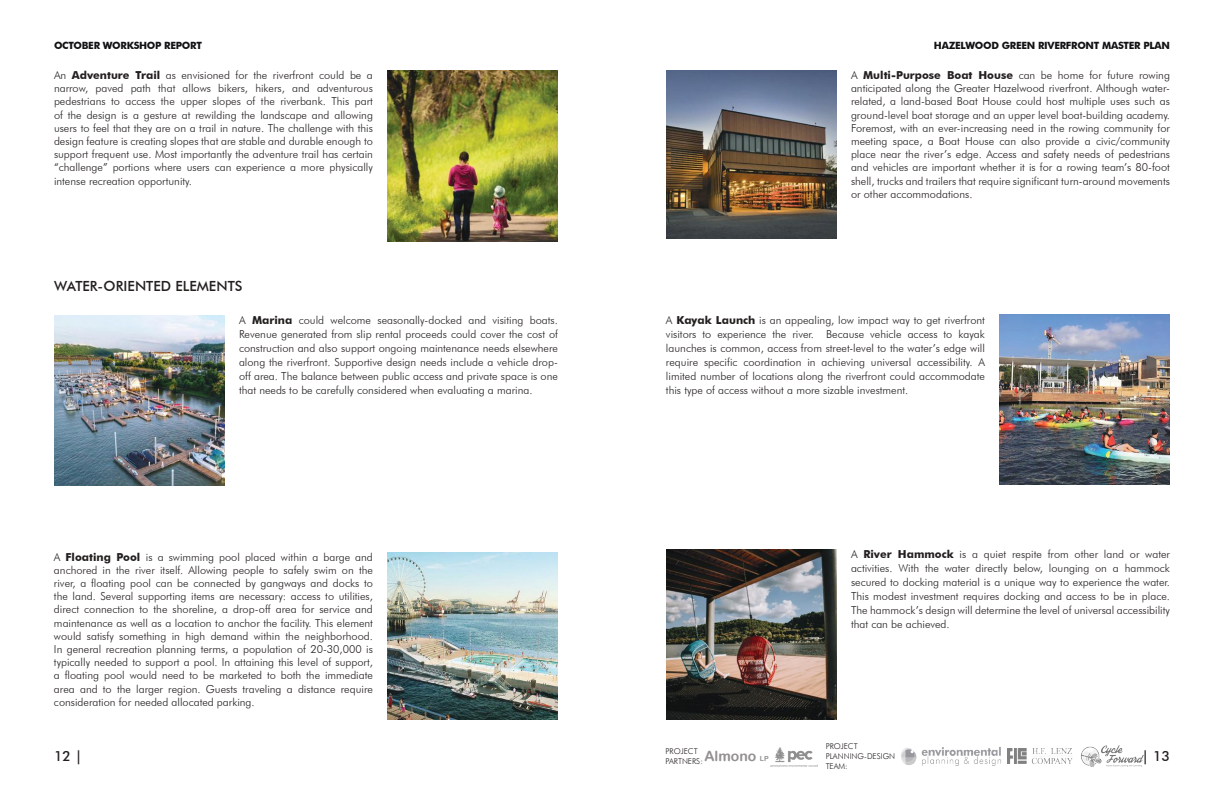
<style>
.page{position:relative;width:1224px;height:792px;background:#fff}
.page>*{position:absolute;margin:0;border:0;box-sizing:border-box;transform-origin:0 0}
.t1{font:500 14px "Futura BT";color:#241f1f}
.t2{font:300 11px/13.2px "Futura BT";color:#241f1f;text-align:justify}
.t3{font:700 10px "Futura BT";letter-spacing:-.025em;color:#111213}
.t4{font:300 8px/10px "Futura BT";color:#241f1f}
.s1{font-weight:700}
</style>
<div class="page">
<img style="left:770px;top:747px;width:47px;height:20px">
<img style="left:901px;top:747px;width:101px;height:19px">
<img style="left:1081px;top:745px;width:63px;height:22px">
<img style="left:1008px;top:749px;width:64px;height:15px">
<img style="left:666px;top:71px;width:171px;height:167px">
<img style="left:999px;top:314px;width:171px;height:171px">
<img style="left:666px;top:549px;width:171px;height:171px">
<img style="left:387px;top:71px;width:171px;height:170px">
<img style="left:387px;top:552px;width:171px;height:168px">
<img style="left:54px;top:315px;width:171px;height:171px">
<p class="t3" style="left:54px;top:39px;width:149px">OCTOBER WORKSHOP REPORT</p>
<p class="t3" style="left:934px;top:39px;width:238px">HAZELWOOD GREEN RIVERFRONT MASTER PLAN</p>
<p class="t2" style="left:54px;top:68px;width:320px">An <span class="s1">Adventure Trail</span> as envisioned for the riverfront could be a narrow, paved path that allows bikers, hikers, and adventurous pedestrians to access the upper slopes of the riverbank. This part of the design is a gesture at rewilding the landscape and allowing users to feel that they are on a trail in nature. The challenge with this design feature is creating slopes that are stable and durable enough to support frequent use. Most importantly the adventure trail has certain “challenge” portions where users can experience a more physically intense recreation opportunity.</p>
<p class="t1" style="left:54px;top:277px;width:190px">WATER-ORIENTED ELEMENTS</p>
<p class="t2" style="left:239px;top:313px;width:320px;line-height:14px">A <span class="s1">Marina</span> could welcome seasonally-docked and visiting boats.<br>Revenue generated from slip rental proceeds could cover the cost of construction and also support ongoing maintenance needs elsewhere along the riverfront. Supportive design needs include a vehicle drop&shy;off area. The balance between public access and private space is one that needs to be carefully considered when evaluating a marina.</p>
<p class="t2" style="left:54px;top:550px;width:320px">A <span class="s1">Floating Pool</span> is a swimming pool placed within a barge and anchored in the river itself. Allowing people to safely swim on the river, a floating pool can be connected by gangways and docks to the land. Several supporting items are necessary: access to utilities, direct connection to the shoreline, a drop-off area for service and maintenance as well as a location to anchor the facility. This element would satisfy something in high demand within the neighborhood.<br>In general recreation planning terms, a population of 20-30,000 is typically needed to support a pool. In attaining this level of support, a floating pool would need to be marketed to both the immediate area and to the larger region. Guests traveling a distance require consideration for needed allocated parking.</p>
<p class="t2" style="left:851px;top:68px;width:320px">A <span class="s1">Multi-Purpose Boat House</span> can be home for future rowing anticipated along the Greater Hazelwood riverfront. Although water&shy;related, a land-based Boat House could host multiple uses such as ground-level boat storage and an upper level boat-building academy.<br>Foremost, with an ever-increasing need in the rowing community for meeting space, a Boat House can also provide a civic/community place near the river’s edge. Access and safety needs of pedestrians and vehicles are important whether it is for a rowing team’s 80-foot shell, trucks and trailers that require significant turn-around movements or other accommodations.</p>
<p class="t2" style="left:666px;top:313px;width:320px;line-height:14px">A <span class="s1">Kayak Launch</span> is an appealing, low impact way to get riverfront visitors to experience the river. Because vehicle access to kayak launches is common, access from street-level to the water’s edge will require specific coordination in achieving universal accessibility. A limited number of locations along the riverfront could accommodate this type of access without a more sizable investment.</p>
<p class="t2" style="left:851px;top:547px;width:320px;line-height:14px">A <span class="s1">River Hammock</span> is a quiet respite from other land or water activities. With the water directly below, lounging on a hammock secured to docking material is a unique way to experience the water.<br>This modest investment requires docking and access to be in place.<br>The hammock’s design will determine the level of universal accessibility that can be achieved.</p>
<p class="t4" style="left:666px;top:746px;width:105px">PROJECT<br>PARTNERS: <sup>Almono</sup> <sup>LP</sup></p>
<p class="t4" style="left:826px;top:741px;width:71px">PROJECT<br>PLANNING-DESIGN<br>TEAM:</p>
<p class="t1" style="left:54px;top:748px;width:30px">12 |</p>
<p class="t1" style="left:1142px;top:748px;width:30px">| 13</p>
</div>
